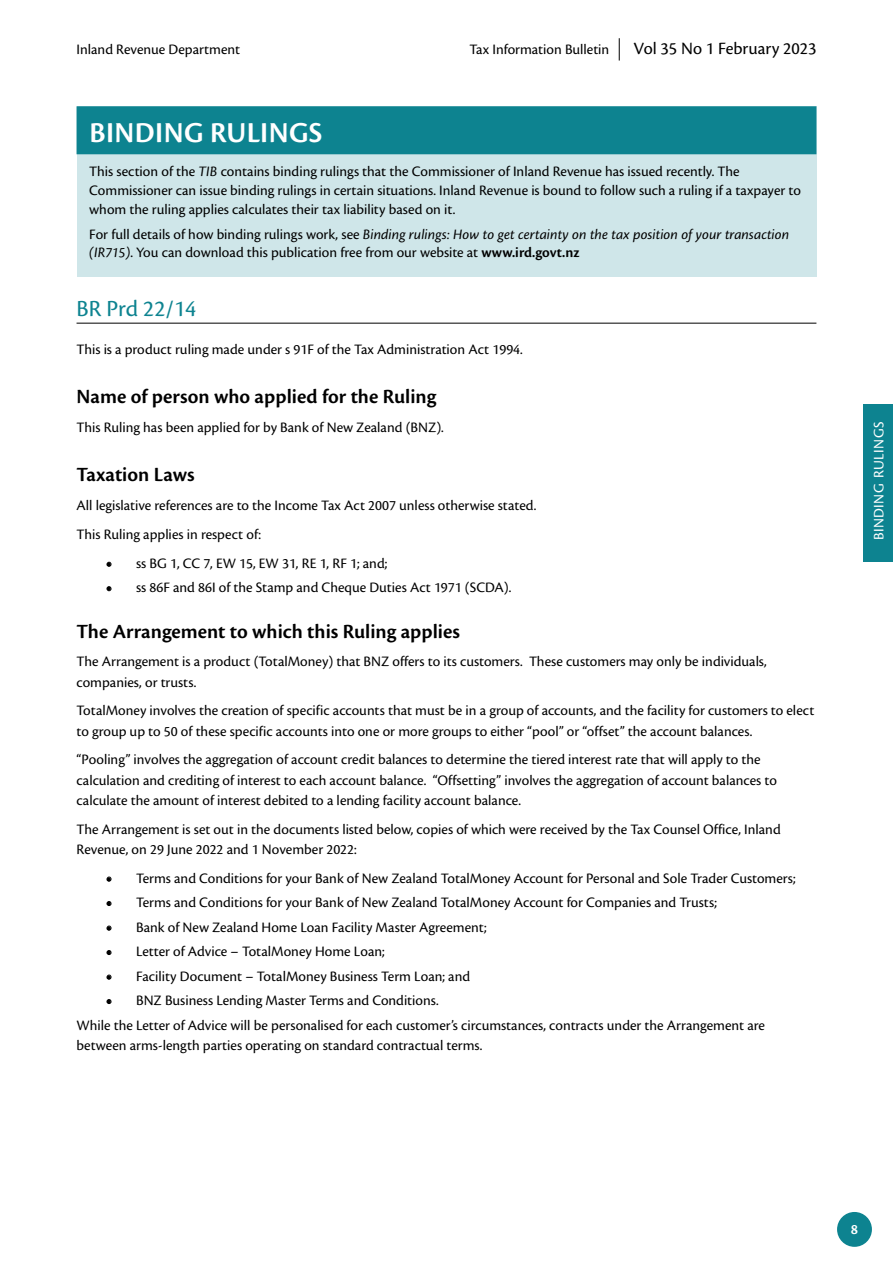
<style>
.page{position:relative;width:893px;height:1263px;background:#fff}
.page>*{position:absolute;margin:0;border:0;box-sizing:border-box;transform-origin:0 0}
.t1{font:600 30px "Cronos Pro";letter-spacing:.015em;color:#fff}
.TIB_H1_Under_line_one_column{font:24px "Cronos Pro";color:#0d8390}
.TIB_H2{font:600 21px "Cronos Pro";color:#000}
.t2{font:18px "Cronos Pro";color:#000}
.TIB_Body_main{font:15px/20.2px "Cronos Pro";color:#000}
.t3{font:15px "Cronos Pro";letter-spacing:.03em;color:#fff}
.t4{font:600 15px "Cronos Pro";color:#fff}
.s1{font-style:italic}
.s2{font-weight:600}
.s3{font-weight:700}
</style>
<div class="page">
<div style="left:77px;top:106px;width:739px;height:170px;background:#cfe6e9"></div>
<div style="left:77px;top:106px;width:739px;height:48px;background:#0d8390"></div>
<div style="left:863px;top:404px;width:30px;height:157px;background:#0d8390"></div>
<hr style="left:77px;top:323px;width:739px;height:1px;background:#000">
<svg style="left:619px;top:38px;width:1px;height:23px"></svg>
<div style="left:837px;top:1212px;width:35px;height:35px;background:#0d8390;border-radius:50%"></div>
<p class="TIB_Body_main" style="left:77px;top:39px;width:165px">Inland Revenue Department</p>
<p class="t2" style="left:634px;top:38px;width:184px">Vol 35 No 1 February 2023</p>
<p class="TIB_Body_main" style="left:469px;top:39px;width:141px">Tax Information Bulletin</p>
<h1 class="t1" style="left:89px;top:116px;width:234px">BINDING RULINGS</h1>
<p class="TIB_Body_main" style="left:89px;top:162px;width:713px;line-height:18.8px">This section of the <span class="s1">TIB</span> contains binding rulings that the Commissioner of Inland Revenue has issued recently. The<br>Commissioner can issue binding rulings in certain situations. Inland Revenue is bound to follow such a ruling if a taxpayer to whom the ruling applies calculates their tax liability based on it.</p>
<p class="TIB_Body_main" style="left:89px;top:225px;width:702px;line-height:18.8px">For full details of how binding rulings work, see <span class="s1">Binding rulings: How to get certainty on the tax position of your transaction (IR715)</span>. You can download this publication free from our website at <span class="s2">www.ird.govt.nz</span></p>
<p class="TIB_H1_Under_line_one_column" style="left:77px;top:295px;width:121px">BR Prd 22/14</p>
<p class="TIB_Body_main" style="left:77px;top:339px;width:448px">This is a product ruling made under s 91F of the Tax Administration Act 1994.</p>
<p class="TIB_H2" style="left:77px;top:385px;width:361px">Name of person who applied for the Ruling</p>
<p class="TIB_Body_main" style="left:77px;top:417px;width:369px">This Ruling has been applied for by Bank of New Zealand (BNZ).</p>
<p class="TIB_H2" style="left:77px;top:463px;width:120px">Taxation Laws</p>
<p class="TIB_Body_main" style="left:77px;top:495px;width:461px">All legislative references are to the Income Tax Act 2007 unless otherwise stated.</p>
<p class="TIB_Body_main" style="left:77px;top:524px;width:186px">This Ruling applies in respect of:</p>
<p class="TIB_Body_main" style="left:106px;top:553px;width:283px"><span class="s3">•</span> ss BG 1, CC 7, EW 15, EW 31, RE 1, RF 1; and;</p>
<p class="TIB_Body_main" style="left:106px;top:577px;width:407px"><span class="s3">•</span> ss 86F and 86I of the Stamp and Cheque Duties Act 1971 (SCDA).</p>
<p class="TIB_H2" style="left:77px;top:619px;width:385px">The Arrangement to which this Ruling applies</p>
<p class="TIB_Body_main" style="left:77px;top:651px;width:692px">The Arrangement is a product (TotalMoney) that BNZ offers to its customers. These customers may only be individuals, companies, or trusts.</p>
<p class="TIB_Body_main" style="left:77px;top:700px;width:739px">TotalMoney involves the creation of specific accounts that must be in a group of accounts, and the facility for customers to elect to group up to 50 of these specific accounts into one or more groups to either “pool” or “offset” the account balances.</p>
<p class="TIB_Body_main" style="left:77px;top:749px;width:702px">“Pooling” involves the aggregation of account credit balances to determine the tiered interest rate that will apply to the calculation and crediting of interest to each account balance. “Offsetting” involves the aggregation of account balances to calculate the amount of interest debited to a lending facility account balance.</p>
<p class="TIB_Body_main" style="left:77px;top:819px;width:706px">The Arrangement is set out in the documents listed below, copies of which were received by the Tax Counsel Office, Inland<br>Revenue, on 29 June 2022 and 1 November 2022:</p>
<p class="TIB_Body_main" style="left:106px;top:868px;width:691px"><span class="s3">•</span> Terms and Conditions for your Bank of New Zealand TotalMoney Account for Personal and Sole Trader Customers;</p>
<p class="TIB_Body_main" style="left:106px;top:892px;width:612px"><span class="s3">•</span> Terms and Conditions for your Bank of New Zealand TotalMoney Account for Companies and Trusts;</p>
<p class="TIB_Body_main" style="left:106px;top:917px;width:382px"><span class="s3">•</span> Bank of New Zealand Home Loan Facility Master Agreement;</p>
<p class="TIB_Body_main" style="left:106px;top:941px;width:280px"><span class="s3">•</span> Letter of Advice – TotalMoney Home Loan;</p>
<p class="TIB_Body_main" style="left:106px;top:966px;width:365px"><span class="s3">•</span> Facility Document – TotalMoney Business Term Loan; and</p>
<p class="TIB_Body_main" style="left:106px;top:990px;width:334px"><span class="s3">•</span> BNZ Business Lending Master Terms and Conditions.</p>
<p class="TIB_Body_main" style="left:77px;top:1015px;width:690px">While the Letter of Advice will be personalised for each customer’s circumstances, contracts under the Arrangement are between arms-length parties operating on standard contractual terms.</p>
<p class="t3" style="left:870px;top:540px;width:120px;rotate:-90deg">BINDING RULINGS</p>
<p class="t4" style="left:851px;top:1220px;width:9px">8</p>
</div>
